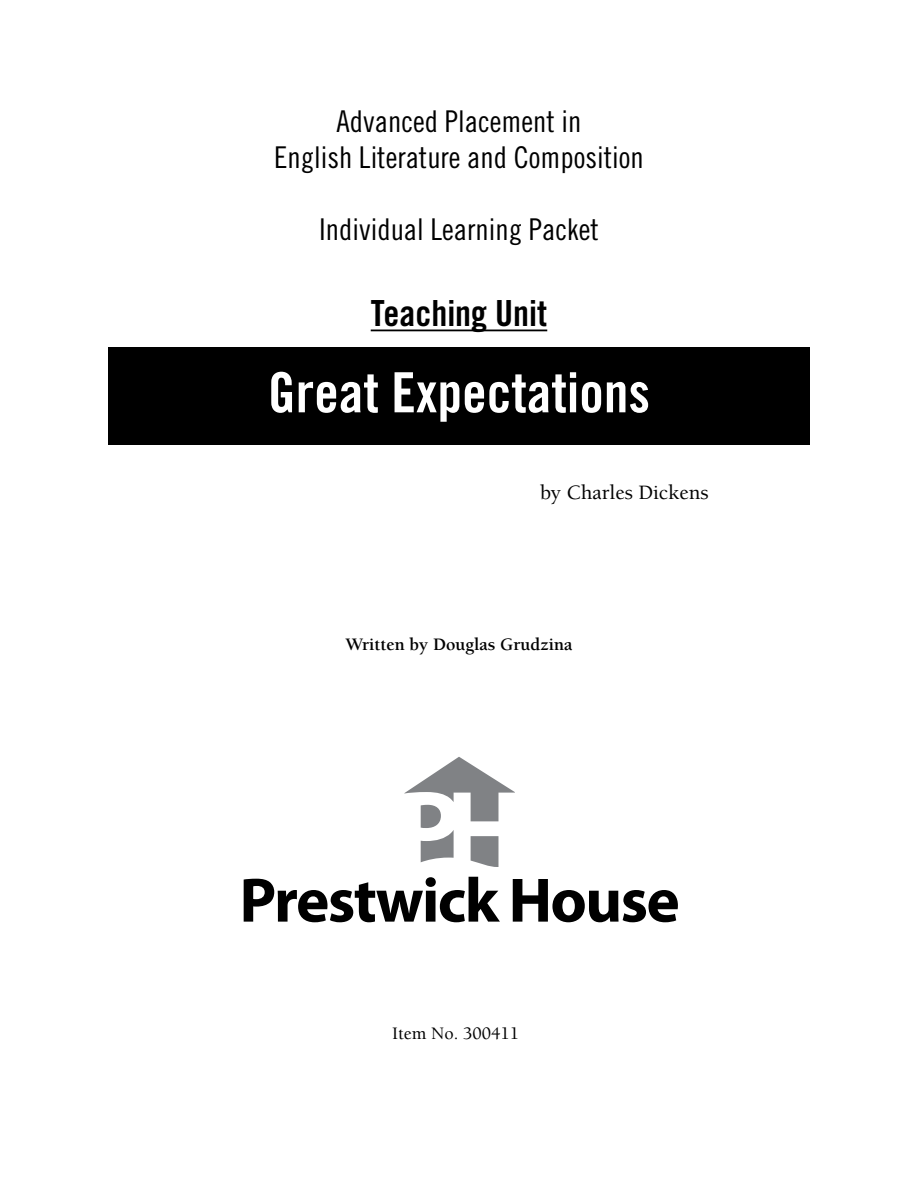
<style>
.page{position:relative;width:918px;height:1188px;background:#fff}
.page>*{position:absolute;margin:0;border:0;box-sizing:border-box;transform-origin:0 0}
.t1{font:55.5px "Trade Gothic Bold Cond Twenty";color:#fff}
.t2{font:36px "Trade Gothic Bold Cond Twenty";color:#000}
.t3{font:30px/36px "Trade Gothic Cond Eighteen";color:#000;text-align:center}
.t4{font:500 21px "Berkeley";color:#000}
.t5{font:700 18px "Berkeley";color:#000}
.t6{font:500 18px "Berkeley";color:#000}
</style>
<div class="page">
<div style="left:108px;top:347px;width:702px;height:98px;background:#000"></div>
<hr style="left:371px;top:330px;width:176px;height:1px;background:#000">
<svg style="left:244px;top:877px;width:256px;height:45px"></svg>
<svg style="left:513px;top:879px;width:165px;height:43px"></svg>
<svg style="left:404px;top:757px;width:111px;height:110px"></svg>
<p class="t3" style="left:274px;top:103px;width:371px">Advanced Placement in<br>English Literature and Composition</p>
<p class="t3" style="left:319px;top:211px;width:281px">Individual Learning Packet</p>
<p class="t2" style="left:371px;top:291px;width:178px">Teaching Unit</p>
<h1 class="t1" style="left:268px;top:359px;width:384px">Great Expectations</h1>
<p class="t4" style="left:540px;top:481px;width:170px">by Charles Dickens</p>
<p class="t5" style="left:345px;top:635px;width:229px">Written by Douglas Grudzina</p>
<p class="t6" style="left:392px;top:1024px;width:129px">Item No. 300411</p>
</div>
